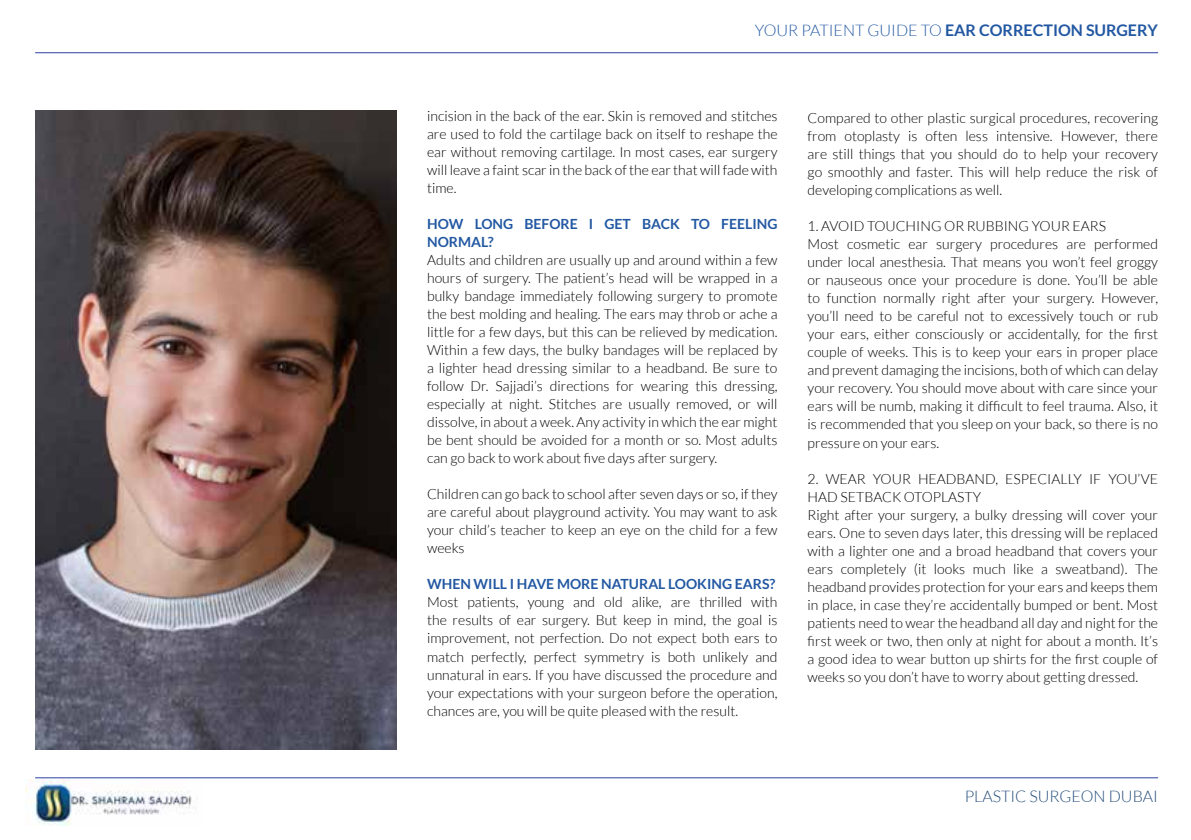
<style>
.page{position:relative;width:1191px;height:840px;background:#fff}
.page>*{position:absolute;margin:0;border:0;box-sizing:border-box;transform-origin:0 0}
.t1{font:700 16px "Lato";color:#2258a2}
.t2{font:300 16px "Lato";color:#234c79}
.t3{font:300 14px/18px "Lato";color:#000;text-align:justify}
.t4{font:700 14px/18px "Lato";color:#2258a2}
.s1{font-weight:300}
</style>
<div class="page">
<img style="left:35px;top:111px;width:362px;height:637px">
<img style="left:26px;top:779px;width:170px;height:45px">
<hr style="left:35px;top:777px;width:1123px;height:1px;background:#2a41a1">
<hr style="left:35px;top:52px;width:1123px;height:1px;background:#2a41a1">
<p class="t1" style="left:755px;top:21px;width:405px"><span class="s1">YOUR PATIENT GUIDE TO</span> EAR CORRECTION SURGERY</p>
<p class="t3" style="left:427px;top:107px;width:352px">incision in the back of the ear. Skin is removed and stitches are used to fold the cartilage back on itself to reshape the ear without removing cartilage. In most cases, ear surgery will leave a faint scar in the back of the ear that will fade with time.</p>
<p class="t4" style="left:427px;top:214px;width:352px">HOW LONG BEFORE I GET BACK TO FEELING<br>NORMAL?</p>
<p class="t3" style="left:427px;top:251px;width:352px">Adults and children are usually up and around within a few hours of surgery. The patient’s head will be wrapped in a bulky bandage immediately following surgery to promote the best molding and healing. The ears may throb or ache a little for a few days, but this can be relieved by medication.<br>Within a few days, the bulky bandages will be replaced by a lighter head dressing similar to a headband. Be sure to follow Dr. Sajjadi’s directions for wearing this dressing, especially at night. Stitches are usually removed, or will dissolve, in about a week. Any activity in which the ear might be bent should be avoided for a month or so. Most adults can go back to work about five days after surgery.</p>
<p class="t3" style="left:427px;top:485px;width:352px">Children can go back to school after seven days or so, if they are careful about playground activity. You may want to ask your child’s teacher to keep an eye on the child for a few weeks</p>
<p class="t4" style="left:427px;top:574px;width:350px">WHEN WILL I HAVE MORE NATURAL LOOKING EARS?</p>
<p class="t3" style="left:427px;top:593px;width:352px">Most patients, young and old alike, are thrilled with the results of ear surgery. But keep in mind, the goal is improvement, not perfection. Do not expect both ears to match perfectly, perfect symmetry is both unlikely and unnatural in ears. If you have discussed the procedure and your expectations with your surgeon before the operation, chances are, you will be quite pleased with the result.</p>
<p class="t3" style="left:807px;top:109px;width:352px">Compared to other plastic surgical procedures, recovering from otoplasty is often less intensive. However, there are still things that you should do to help your recovery go smoothly and faster. This will help reduce the risk of developing complications as well.</p>
<p class="t3" style="left:807px;top:217px;width:352px;text-align:left">1. AVOID TOUCHING OR RUBBING YOUR EARS<br>Most cosmetic ear surgery procedures are performed under local anesthesia. That means you won’t feel groggy or nauseous once your procedure is done. You’ll be able to function normally right after your surgery. However, you’ll need to be careful not to excessively touch or rub your ears, either consciously or accidentally, for the first couple of weeks. This is to keep your ears in proper place and prevent damaging the incisions, both of which can delay your recovery. You should move about with care since your ears will be numb, making it difficult to feel trauma. Also, it is recommended that you sleep on your back, so there is no pressure on your ears.</p>
<p class="t3" style="left:807px;top:469px;width:352px;text-align:left">2. WEAR YOUR HEADBAND, ESPECIALLY IF YOU’VE HAD SETBACK OTOPLASTY<br>Right after your surgery, a bulky dressing will cover your ears. One to seven days later, this dressing will be replaced with a lighter one and a broad headband that covers your ears completely (it looks much like a sweatband). The headband provides protection for your ears and keeps them in place, in case they’re accidentally bumped or bent. Most patients need to wear the headband all day and night for the first week or two, then only at night for about a month. It’s a good idea to wear button up shirts for the first couple of weeks so you don’t have to worry about getting dressed.</p>
<p class="t2" style="left:964px;top:787px;width:195px">PLASTIC SURGEON DUBAI</p>
</div>
